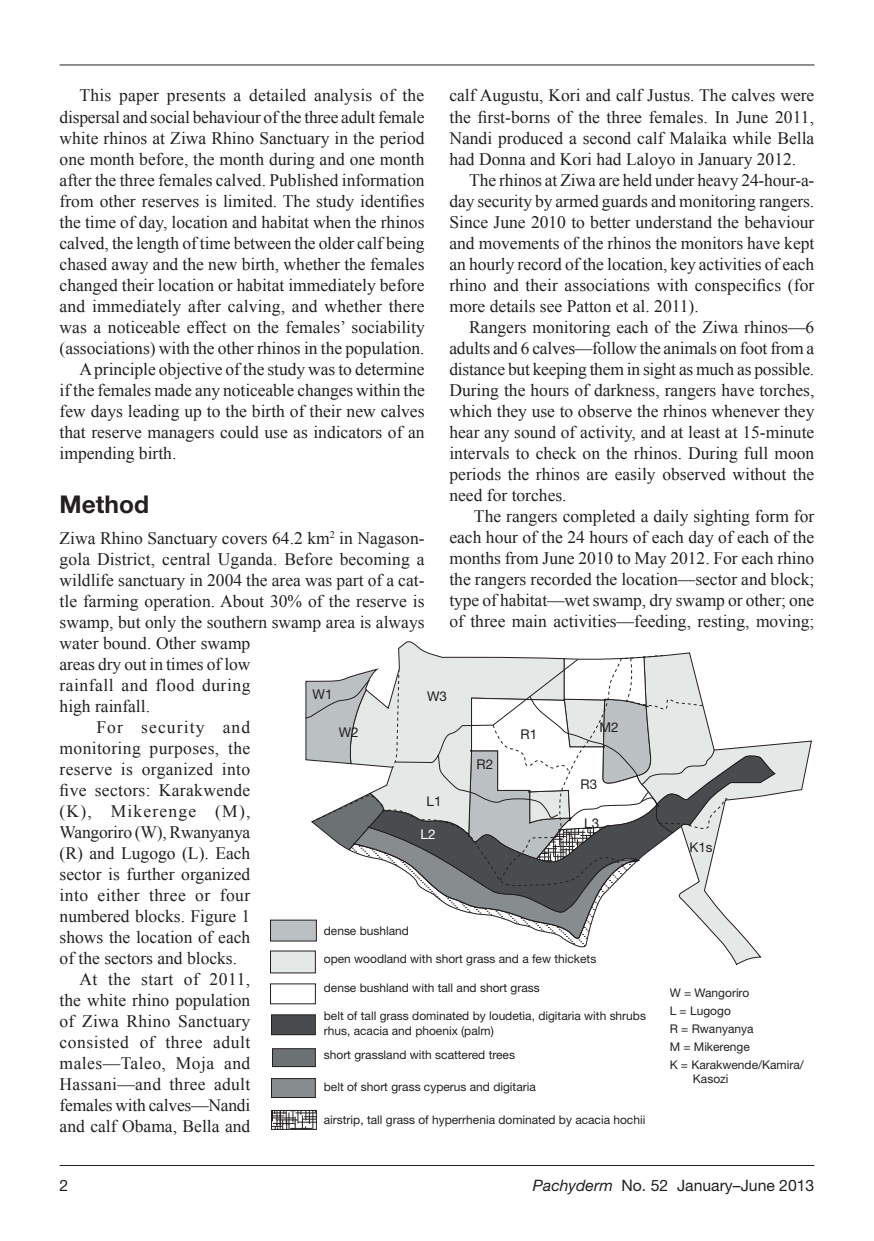
<style>
.page{position:relative;width:874px;height:1241px;background:#fff}
.page>*{position:absolute;margin:0;border:0;box-sizing:border-box;transform-origin:0 0}
.t1{font:700 24.5px "Helvetica Neue LT Std";color:#231f20}
.t2{font:17.5px/21px "Times New Roman";color:#231f20;text-align:justify}
.t3{font:17.5px "Times New Roman";letter-spacing:.02em;color:#231f20}
.t4{font:17.5px "Times New Roman";letter-spacing:.03em;color:#231f20}
.t5{font:17.5px "Times New Roman";letter-spacing:.025em;color:#231f20}
.t6{font:17.5px "Times New Roman";letter-spacing:.07em;color:#231f20}
.t7{font:17.5px "Times New Roman";letter-spacing:.065em;color:#231f20}
.t8{font:15.75px "Helvetica Neue LT Std";color:#231f20}
.t9{font:13.47px "Helvetica Neue LT Std";color:#231f20}
.t10{font:13.47px "Helvetica Neue LT Std";color:#fff}
.t11{font:11.9px/17.8px "Helvetica Neue LT Std";color:#231f20}
.s1{font-style:italic}
</style>
<div class="page">
<hr style="left:60px;top:64px;width:754px;height:1px;background:#231f20">
<hr style="left:60px;top:1164px;width:754px;height:1px;background:#231f20">
<svg style="left:727px;top:740px;width:84px;height:224px"></svg>
<svg style="left:727px;top:755px;width:48px;height:161px"></svg>
<svg style="left:304px;top:641px;width:423px;height:311px"></svg>
<svg style="left:273px;top:1111px;width:41px;height:16px"></svg>
<div style="left:271px;top:1109px;width:45px;height:20px;border:1px solid #231f20"></div>
<div style="left:271px;top:1078px;width:44px;height:19px;background:#878c8f"></div>
<div style="left:271px;top:1077px;width:44px;height:20px;border:1px solid #231f20"></div>
<div style="left:272px;top:1048px;width:43px;height:18px;background:#6c7174"></div>
<div style="left:272px;top:1048px;width:43px;height:18px;border:1px solid #231f20"></div>
<div style="left:271px;top:1014px;width:44px;height:20px;background:#494c4f"></div>
<div style="left:271px;top:1014px;width:44px;height:20px;border:1px solid #231f20"></div>
<div style="left:270px;top:919px;width:46px;height:21px;background:#bbc0c2"></div>
<div style="left:270px;top:950px;width:45px;height:22px;background:#e4e8e7"></div>
<p class="t2" style="left:449px;top:85px;width:366px">calf Augustu, Kori and calf Justus. The calves were the first-borns of the three females. In June 2011, Nandi produced a second calf Malaika while Bella had Donna and Kori had Laloyo in January 2012.</p>
<p class="t2" style="left:449px;top:169px;width:366px;text-indent:20px">The rhinos at Ziwa are held under heavy 24-hour-a&shy;day security by armed guards and monitoring rangers.<br>Since June 2010 to better understand the behaviour and movements of the rhinos the monitors have kept an hourly record of the location, key activities of each rhino and their associations with conspecifics (for more details see Patton et al. 2011).</p>
<p class="t2" style="left:449px;top:316px;width:366px;text-indent:20px">Rangers monitoring each of the Ziwa rhinos—6 adults and 6 calves—follow the animals on foot from a distance but keeping them in sight as much as possible.<br>During the hours of darkness, rangers have torches, which they use to observe the rhinos whenever they hear any sound of activity, and at least at 15-minute intervals to check on the rhinos. During full moon periods the rhinos are easily observed without the need for torches.</p>
<p class="t2" style="left:449px;top:505px;width:366px;text-indent:25px">The rangers completed a daily sighting form for each hour of the 24 hours of each day of each of the months from June 2010 to May 2012. For each rhino the rangers recorded the location—sector and block; type of habitat—wet swamp, dry swamp or other; one of three main activities—feeding, resting, moving;</p>
<p class="t2" style="left:79px;top:85px;width:346px">This paper presents a detailed analysis of the</p>
<p class="t2" style="left:60px;top:106px;width:366px">dispersal and social behaviour of the three adult female</p>
<p class="t2" style="left:60px;top:127px;width:366px">white rhinos at Ziwa Rhino Sanctuary in the period</p>
<p class="t2" style="left:60px;top:148px;width:366px">one month before, the month during and one month</p>
<p class="t2" style="left:60px;top:169px;width:366px">after the three females calved. Published information</p>
<p class="t2" style="left:60px;top:190px;width:366px">from other reserves is limited. The study identifies</p>
<p class="t2" style="left:60px;top:211px;width:366px">the time of day, location and habitat when the rhinos</p>
<p class="t2" style="left:60px;top:232px;width:366px">calved, the length of time between the older calf being</p>
<p class="t2" style="left:60px;top:253px;width:366px">chased away and the new birth, whether the females</p>
<p class="t2" style="left:60px;top:274px;width:366px">changed their location or habitat immediately before</p>
<p class="t2" style="left:60px;top:295px;width:366px">and immediately after calving, and whether there</p>
<p class="t2" style="left:60px;top:316px;width:366px">was a noticeable effect on the females’ sociability</p>
<p class="t2" style="left:60px;top:337px;width:366px">(associations) with the other rhinos in the population.</p>
<p class="t2" style="left:79px;top:358px;width:346px">A principle objective of the study was to determine</p>
<p class="t2" style="left:60px;top:379px;width:366px">if the females made any noticeable changes within the</p>
<p class="t2" style="left:60px;top:400px;width:366px">few days leading up to the birth of their new calves</p>
<p class="t2" style="left:60px;top:421px;width:366px">that reserve managers could use as indicators of an</p>
<p class="t2" style="left:60px;top:442px;width:118px">impending birth.</p>
<h1 class="t1" style="left:60px;top:489px;width:91px">Method</h1>
<p class="t2" style="left:60px;top:527px;width:366px">Ziwa Rhino Sanctuary covers 64.2 km<sup>2</sup> in Nagason-</p>
<p class="t2" style="left:60px;top:548px;width:366px">gola District, central Uganda. Before becoming a</p>
<p class="t2" style="left:60px;top:569px;width:366px">wildlife sanctuary in 2004 the area was part of a cat-</p>
<p class="t2" style="left:60px;top:590px;width:366px">tle farming operation. About 30% of the reserve is</p>
<p class="t2" style="left:60px;top:611px;width:366px">swamp, but only the southern swamp area is always</p>
<p class="t2" style="left:60px;top:632px;width:192px">water bound. Other swamp</p>
<p class="t2" style="left:60px;top:653px;width:192px">areas dry out in times of low</p>
<p class="t4" style="left:60px;top:673px;width:192px">rainfall and flood during</p>
<p class="t2" style="left:60px;top:695px;width:92px">high rainfall.</p>
<p class="t7" style="left:96px;top:715px;width:155px">For security and</p>
<p class="t3" style="left:60px;top:736px;width:192px">monitoring purposes, the</p>
<p class="t3" style="left:60px;top:757px;width:192px">reserve is organized into</p>
<p class="t3" style="left:60px;top:778px;width:192px">five sectors: Karakwende</p>
<p class="t6" style="left:60px;top:799px;width:192px">(K), Mikerenge (M),</p>
<p class="t2" style="left:60px;top:821px;width:192px">Wangoriro (W), Rwanyanya</p>
<p class="t2" style="left:60px;top:842px;width:192px">(R) and Lugogo (L). Each</p>
<p class="t2" style="left:60px;top:863px;width:192px">sector is further organized</p>
<p class="t5" style="left:60px;top:883px;width:192px">into either three or four</p>
<p class="t2" style="left:60px;top:905px;width:192px">numbered blocks. Figure 1</p>
<p class="t2" style="left:60px;top:926px;width:192px">shows the location of each</p>
<p class="t2" style="left:60px;top:947px;width:179px">of the sectors and blocks.</p>
<p class="t4" style="left:79px;top:967px;width:172px">At the start of 2011,</p>
<p class="t2" style="left:60px;top:989px;width:192px">the white rhino population</p>
<p class="t2" style="left:60px;top:1010px;width:192px">of Ziwa Rhino Sanctuary</p>
<p class="t4" style="left:60px;top:1030px;width:192px">consisted of three adult</p>
<p class="t5" style="left:60px;top:1051px;width:192px">males—Taleo, Moja and</p>
<p class="t3" style="left:60px;top:1072px;width:192px">Hassani—and three adult</p>
<p class="t2" style="left:60px;top:1094px;width:192px">females with calves—Nandi</p>
<p class="t2" style="left:60px;top:1115px;width:192px">and calf Obama, Bella and</p>
<p class="t9" style="left:312px;top:685px;width:21px">W1</p>
<p class="t9" style="left:427px;top:688px;width:21px">W3</p>
<p class="t9" style="left:599px;top:718px;width:21px">M2</p>
<p class="t9" style="left:338px;top:724px;width:21px">W2</p>
<p class="t9" style="left:520px;top:726px;width:18px">R1</p>
<p class="t9" style="left:476px;top:756px;width:18px">R2</p>
<p class="t9" style="left:580px;top:776px;width:18px">R3</p>
<p class="t9" style="left:584px;top:815px;width:16px">L3</p>
<p class="t9" style="left:426px;top:793px;width:16px">L1</p>
<p class="t10" style="left:420px;top:826px;width:16px">L2</p>
<p class="t9" style="left:689px;top:839px;width:25px">K1s</p>
<p class="t11" style="left:324px;top:921px;width:87px">dense bushland</p>
<p class="t11" style="left:324px;top:949px;width:274px">open woodland with short grass and a few thickets</p>
<p class="t11" style="left:324px;top:978px;width:217px">dense bushland with tall and short grass</p>
<p class="t11" style="left:324px;top:1008px;width:323px;line-height:14.3px">belt of tall grass dominated by loudetia, digitaria with shrubs rhus, acacia and phoenix (palm)</p>
<p class="t11" style="left:324px;top:1045px;width:193px">short grassland with scattered trees</p>
<p class="t11" style="left:324px;top:1077px;width:213px">belt of short grass cyperus and digitaria</p>
<p class="t11" style="left:324px;top:1110px;width:323px">airstrip, tall grass of hyperrhenia dominated by acacia hochii</p>
<p class="t11" style="left:669px;top:983px;width:135px">W = Wangoriro<br>L = Lugogo<br>R = Rwanyanya<br>M = Mikerenge<br>K = Karakwende/Kamira/</p>
<p class="t11" style="left:692px;top:1069px;width:37px">Kasozi</p>
<p class="t8" style="left:60px;top:1175px;width:10px">2</p>
<p class="t8" style="left:532px;top:1175px;width:283px"><span class="s1">Pachyderm</span> No. 52 January–June 2013</p>
</div>
